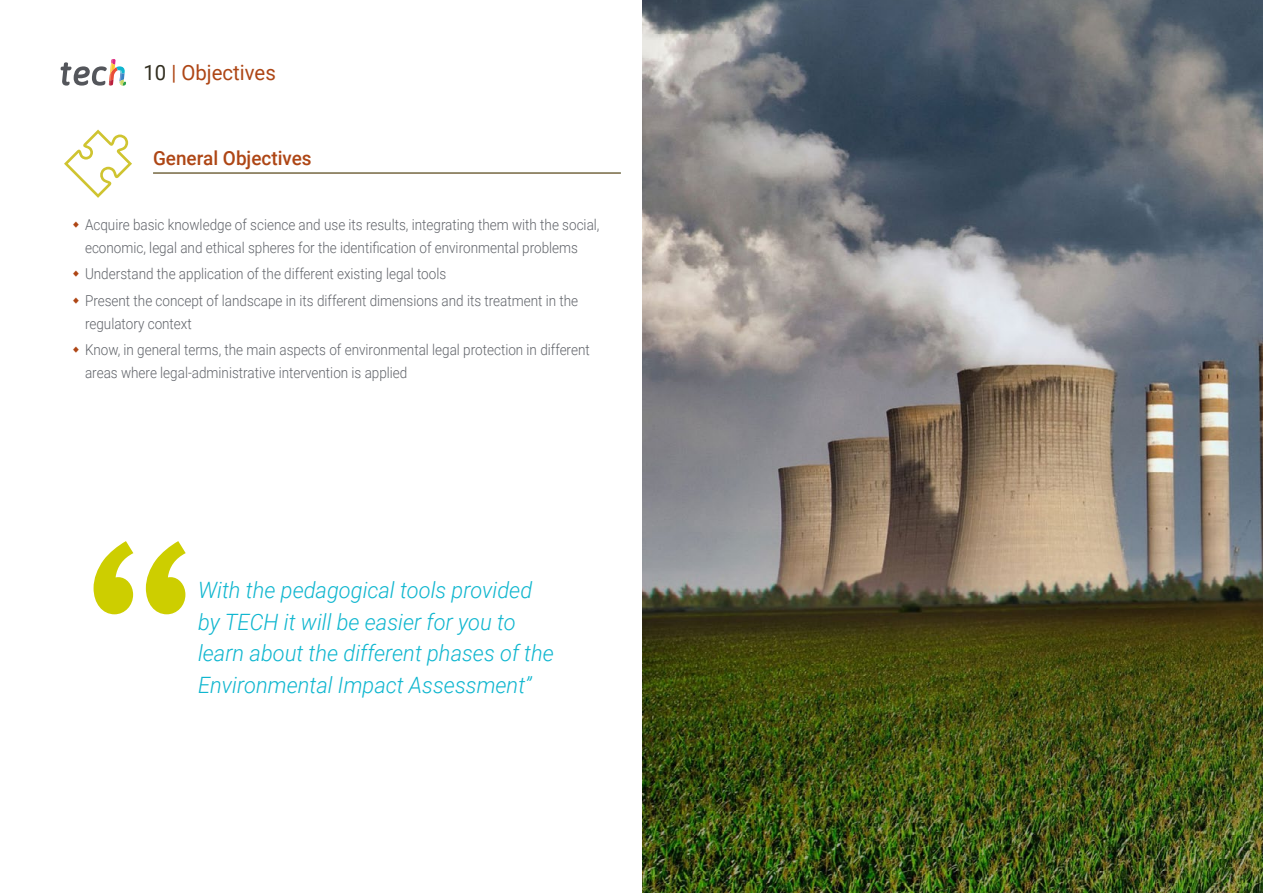
<style>
.page{position:relative;width:1263px;height:893px;background:#fff}
.page>*{position:absolute;margin:0;border:0;box-sizing:border-box;transform-origin:0 0}
.t1{font:italic 300 22.5px/31.5px "Roboto";color:#0fb6cf}
.t2{font:21px "Roboto";color:#ae4615}
.t3{font:500 19.5px "Roboto";color:#ae4615}
.t4{font:300 15px/26.7px "Roboto";color:#61646a;scale:.9 1}
.s1{color:#312e20}
</style>
<div class="page">
<hr style="left:153px;top:173px;width:468px;height:1px;background:#af4717">
<img style="left:642px;top:0;width:621px;height:893px">
<svg style="left:61px;top:59px;width:65px;height:27px"></svg>
<svg style="left:94px;top:541px;width:92px;height:73px"></svg>
<svg style="left:64px;top:130px;width:68px;height:68px"></svg>
<h2 class="t2" style="left:144px;top:57px;width:134px"><span class="s1">10</span> | Objectives</h2>
<h3 class="t3" style="left:153px;top:144px;width:160px">General Objectives</h3>
<p class="t4" style="left:85px;top:213px;width:573px;line-height:22.5px">Acquire basic knowledge of science and use its results, integrating them with the social, economic, legal and ethical spheres for the identification of environmental problems</p>
<p class="t4" style="left:85px;top:260px;width:549px">Understand the application of the different existing legal tools<br>Present the concept of landscape in its different dimensions and its treatment in the</p>
<p class="t4" style="left:85px;top:309px;width:562px">regulatory context<br>Know, in general terms, the main aspects of environmental legal protection in different</p>
<p class="t4" style="left:85px;top:359px;width:360px">areas where legal-administrative intervention is applied</p>
<h1 class="t1" style="left:198px;top:574px;width:357px">With the pedagogical tools provided by TECH it will be easier for you to learn about the different phases of the Environmental Impact Assessment”</h1>
</div>
